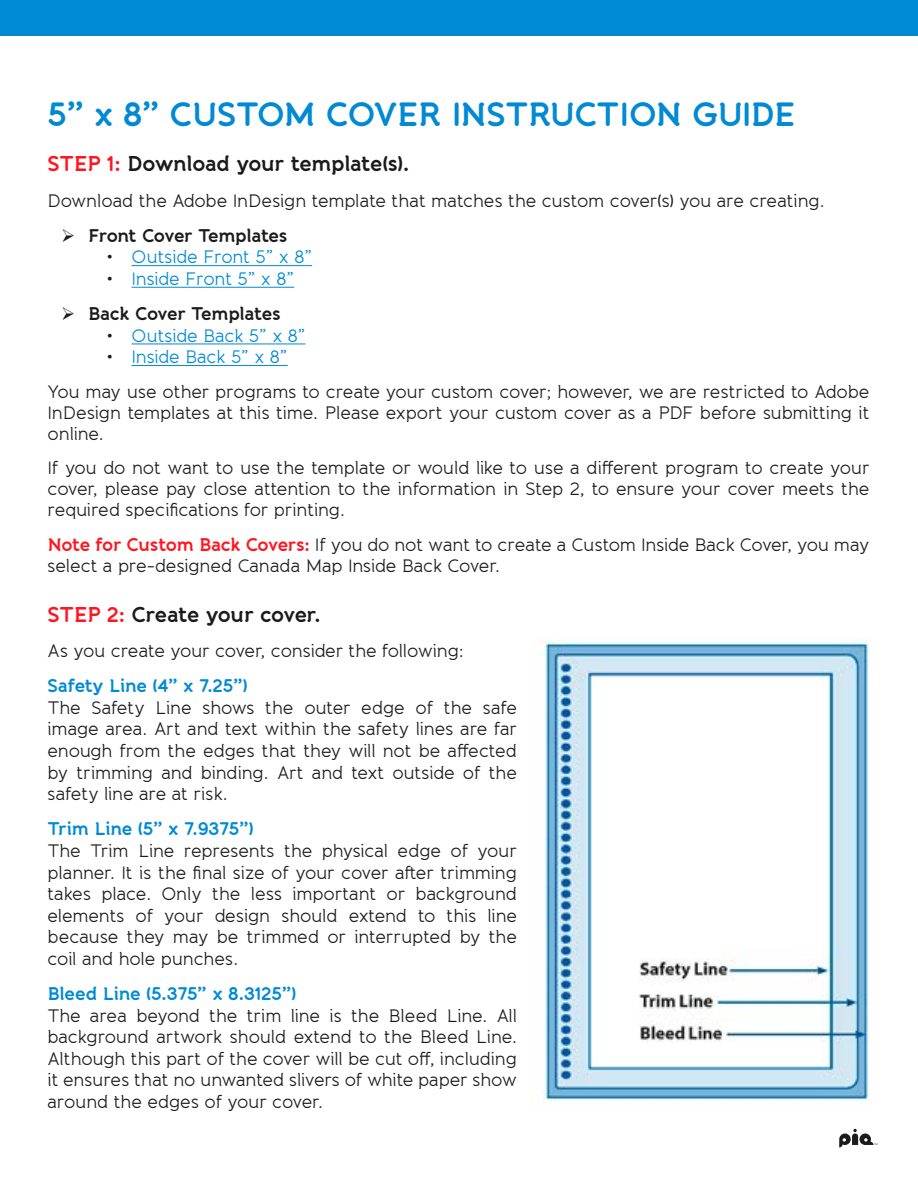
<style>
.page{position:relative;width:918px;height:1188px;background:#fff}
.page>*{position:absolute;margin:0;border:0;box-sizing:border-box;transform-origin:0 0}
.t1{font:700 33px "Banda";letter-spacing:-.03em;color:#008ad3}
.t2{font:700 21px "Banda";letter-spacing:-.02em;color:#1c1b1b}
.t3{font:18px/21.6px "Banda";letter-spacing:-.01em;color:#1c1b1b;text-align:justify}
.t4{font:700 18px "Banda";letter-spacing:-.015em;color:#008ad3}
.t5{font:700 18px/35.1px "Banda";letter-spacing:-.02em;color:#1c1b1b}
.t6{font:18px "Banda";letter-spacing:-.01em;color:#008ad3}
.s1{color:#ff151f}
.s2{color:#1c1b1b}
.s3{font-weight:400}
.s4{font-weight:400;color:#008ad3}
.s5{color:#008ad3}
.s6{font-weight:700;color:#ff151f}
</style>
<div class="page">
<div style="left:0;top:0;width:918px;height:36px;background:#008ad3"></div>
<img style="left:532px;top:640px;width:337px;height:462px">
<hr style="left:132px;top:265px;width:172px;height:1px;background:#008ad3">
<hr style="left:132px;top:287px;width:162px;height:1px;background:#008ad3">
<hr style="left:132px;top:344px;width:166px;height:1px;background:#008ad3">
<hr style="left:132px;top:365px;width:156px;height:1px;background:#008ad3">
<svg style="left:839px;top:1129px;width:38px;height:18px"></svg>
<h1 class="t1" style="left:48px;top:94px;width:749px">5” x 8” CUSTOM COVER INSTRUCTION GUIDE</h1>
<p class="t2" style="left:48px;top:151px;width:363px"><span class="s1">STEP 1:</span> Download your template(s).</p>
<p class="t3" style="left:48px;top:190px;width:779px">Download the Adobe InDesign template that matches the custom cover(s) you are creating.</p>
<p class="t5" style="left:88px;top:218px;width:201px">Front Cover Templates</p>
<p class="t6" style="left:106px;top:246px;width:208px"><span class="s2">•</span> Outside Front 5” x 8”</p>
<p class="t5" style="left:88px;top:261px;width:208px;text-indent:18px"><span class="s3">•</span> <span class="s4">Inside Front 5” x 8”<br></span>Back Cover Templates</p>
<p class="t6" style="left:106px;top:324px;width:201px"><span class="s2">•</span> Outside Back 5” x 8”</p>
<p class="t3" style="left:48px;top:340px;width:823px;line-height:34.5px;text-indent:58px">• <span class="s5">Inside Back 5” x 8”<br></span>You may use other programs to create your custom cover; however, we are restricted to Adobe</p>
<p class="t3" style="left:48px;top:402px;width:824px;line-height:21px">InDesign templates at this time. Please export your custom cover as a PDF before submitting it online.</p>
<p class="t3" style="left:48px;top:457px;width:824px;line-height:21px">If you do not want to use the template or would like to use a different program to create your cover, please pay close attention to the information in Step 2, to ensure your cover meets the required specifications for printing.</p>
<p class="t3" style="left:48px;top:534px;width:823px;line-height:21px"><span class="s6">Note for Custom Back Covers:</span> If you do not want to create a Custom Inside Back Cover, you may select a pre-designed Canada Map Inside Back Cover.</p>
<p class="t2" style="left:48px;top:601px;width:275px"><span class="s1">STEP 2:</span> Create your cover.</p>
<p class="t3" style="left:48px;top:640px;width:418px">As you create your cover, consider the following:</p>
<p class="t4" style="left:48px;top:675px;width:202px">Safety Line (4” x 7.25”)</p>
<p class="t3" style="left:48px;top:697px;width:471px">The Safety Line shows the outer edge of the safe image area. Art and text within the safety lines are far enough from the edges that they will not be affected by trimming and binding. Art and text outside of the safety line are at risk.</p>
<p class="t4" style="left:48px;top:818px;width:208px">Trim Line (5” x 7.9375”)</p>
<p class="t3" style="left:48px;top:840px;width:471px">The Trim Line represents the physical edge of your planner. It is the final size of your cover after trimming takes place. Only the less important or background elements of your design should extend to this line because they may be trimmed or interrupted by the coil and hole punches.</p>
<p class="t4" style="left:48px;top:982px;width:250px">Bleed Line (5.375” x 8.3125”)</p>
<p class="t3" style="left:48px;top:1005px;width:471px">The area beyond the trim line is the Bleed Line. All background artwork should extend to the Bleed Line.<br>Although this part of the cover will be cut off, including it ensures that no unwanted slivers of white paper show around the edges of your cover.</p>
</div>
